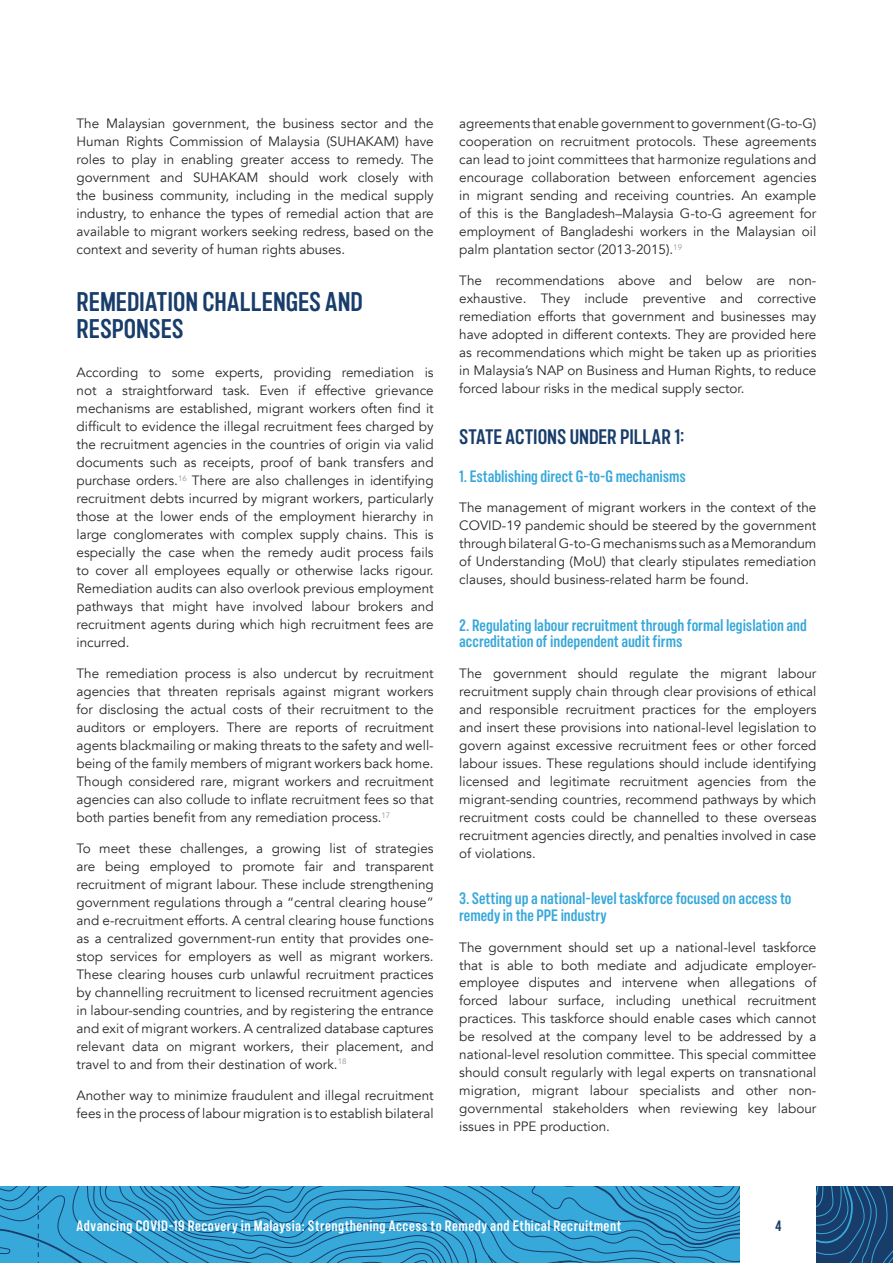
<style>
.page{position:relative;width:893px;height:1263px;background:#fff}
.page>*{position:absolute;margin:0;border:0;box-sizing:border-box;transform-origin:0 0}
.t1{font:700 27px/27px "Marsden Cm Semi";color:#183d6b}
.t2{font:700 21px "Marsden Cm Semi";color:#183d6b}
.t3{font:700 16.5px/16.5px "Marsden Cm Semi";color:#37a8da}
.t4{font:700 15px "Marsden Cm Semi";letter-spacing:.03em;color:#fff}
.t5{font:700 15px "Marsden Cm Semi";color:#183d6b}
.t6{font:13.5px/18px "Avenir";color:#292829;text-align:justify}
</style>
<div class="page">
<svg style="left:0;top:1186px;width:740px;height:77px;background:#329acb"></svg>
<svg style="left:816px;top:1186px;width:77px;height:77px;background:#1b4978"></svg>
<p class="t6" style="left:77px;top:115px;width:359px">The Malaysian government, the business sector and the Human Rights Commission of Malaysia (SUHAKAM) have roles to play in enabling greater access to remedy. The government and SUHAKAM should work closely with the business community, including in the medical supply industry, to enhance the types of remedial action that are available to migrant workers seeking redress, based on the context and severity of human rights abuses.</p>
<h1 class="t1" style="left:77px;top:289px;width:288px">REMEDIATION CHALLENGES AND<br>RESPONSES</h1>
<p class="t6" style="left:77px;top:364px;width:359px">According to some experts, providing remediation is not a straightforward task. Even if effective grievance mechanisms are established, migrant workers often find it difficult to evidence the illegal recruitment fees charged by the recruitment agencies in the countries of origin via valid documents such as receipts, proof of bank transfers and purchase orders.<sup>16</sup> There are also challenges in identifying recruitment debts incurred by migrant workers, particularly those at the lower ends of the employment hierarchy in large conglomerates with complex supply chains. This is especially the case when the remedy audit process fails to cover all employees equally or otherwise lacks rigour.<br>Remediation audits can also overlook previous employment pathways that might have involved labour brokers and recruitment agents during which high recruitment fees are incurred.</p>
<p class="t6" style="left:77px;top:665px;width:359px">The remediation process is also undercut by recruitment agencies that threaten reprisals against migrant workers for disclosing the actual costs of their recruitment to the auditors or employers. There are reports of recruitment agents blackmailing or making threats to the safety and well&shy;being of the family members of migrant workers back home.<br>Though considered rare, migrant workers and recruitment agencies can also collude to inflate recruitment fees so that both parties benefit from any remediation process.<sup>17</sup></p>
<p class="t6" style="left:77px;top:839px;width:359px">To meet these challenges, a growing list of strategies are being employed to promote fair and transparent recruitment of migrant labour. These include strengthening government regulations through a “central clearing house” and e-recruitment efforts. A central clearing house functions as a centralized government-run entity that provides one&shy;stop services for employers as well as migrant workers.<br>These clearing houses curb unlawful recruitment practices by channelling recruitment to licensed recruitment agencies in labour-sending countries, and by registering the entrance and exit of migrant workers. A centralized database captures relevant data on migrant workers, their placement, and travel to and from their destination of work.<sup>18</sup></p>
<p class="t6" style="left:77px;top:1086px;width:359px">Another way to minimize fraudulent and illegal recruitment fees in the process of labour migration is to establish bilateral</p>
<p class="t6" style="left:459px;top:115px;width:359px">agreements that enable government to government (G-to-G) cooperation on recruitment protocols. These agreements can lead to joint committees that harmonize regulations and encourage collaboration between enforcement agencies in migrant sending and receiving countries. An example of this is the Bangladesh–Malaysia G-to-G agreement for employment of Bangladeshi workers in the Malaysian oil palm plantation sector (2013-2015).<sup>19</sup></p>
<p class="t6" style="left:459px;top:272px;width:359px">The recommendations above and below are non&shy;exhaustive. They include preventive and corrective remediation efforts that government and businesses may have adopted in different contexts. They are provided here as recommendations which might be taken up as priorities in Malaysia’s NAP on Business and Human Rights, to reduce forced labour risks in the medical supply sector.</p>
<h2 class="t2" style="left:459px;top:426px;width:227px">STATE ACTIONS UNDER PILLAR 1:</h2>
<p class="t3" style="left:459px;top:468px;width:228px">1. Establishing direct G-to-G mechanisms</p>
<p class="t6" style="left:459px;top:499px;width:359px">The management of migrant workers in the context of the COVID-19 pandemic should be steered by the government through bilateral G-to-G mechanisms such as a Memorandum of Understanding (MoU) that clearly stipulates remediation clauses, should business-related harm be found.</p>
<p class="t3" style="left:459px;top:617px;width:349px">2. Regulating labour recruitment through formal legislation and accreditation of independent audit firms</p>
<p class="t6" style="left:459px;top:664px;width:359px">The government should regulate the migrant labour recruitment supply chain through clear provisions of ethical and responsible recruitment practices for the employers and insert these provisions into national-level legislation to govern against excessive recruitment fees or other forced labour issues. These regulations should include identifying licensed and legitimate recruitment agencies from the migrant-sending countries, recommend pathways by which recruitment costs could be channelled to these overseas recruitment agencies directly, and penalties involved in case of violations.</p>
<p class="t3" style="left:459px;top:891px;width:334px">3. Setting up a national-level taskforce focused on access to remedy in the PPE industry</p>
<p class="t6" style="left:459px;top:938px;width:359px">The government should set up a national-level taskforce that is able to both mediate and adjudicate employer&shy;employee disputes and intervene when allegations of forced labour surface, including unethical recruitment practices. This taskforce should enable cases which cannot be resolved at the company level to be addressed by a national-level resolution committee. This special committee should consult regularly with legal experts on transnational migration, migrant labour specialists and other non&shy;governmental stakeholders when reviewing key labour issues in PPE production.</p>
<p class="t4" style="left:77px;top:1218px;width:546px">Advancing COVID-19 Recovery in Malaysia: Strengthening Access to Remedy and Ethical Recruitment</p>
<p class="t5" style="left:775px;top:1218px;width:8px">4</p>
</div>
